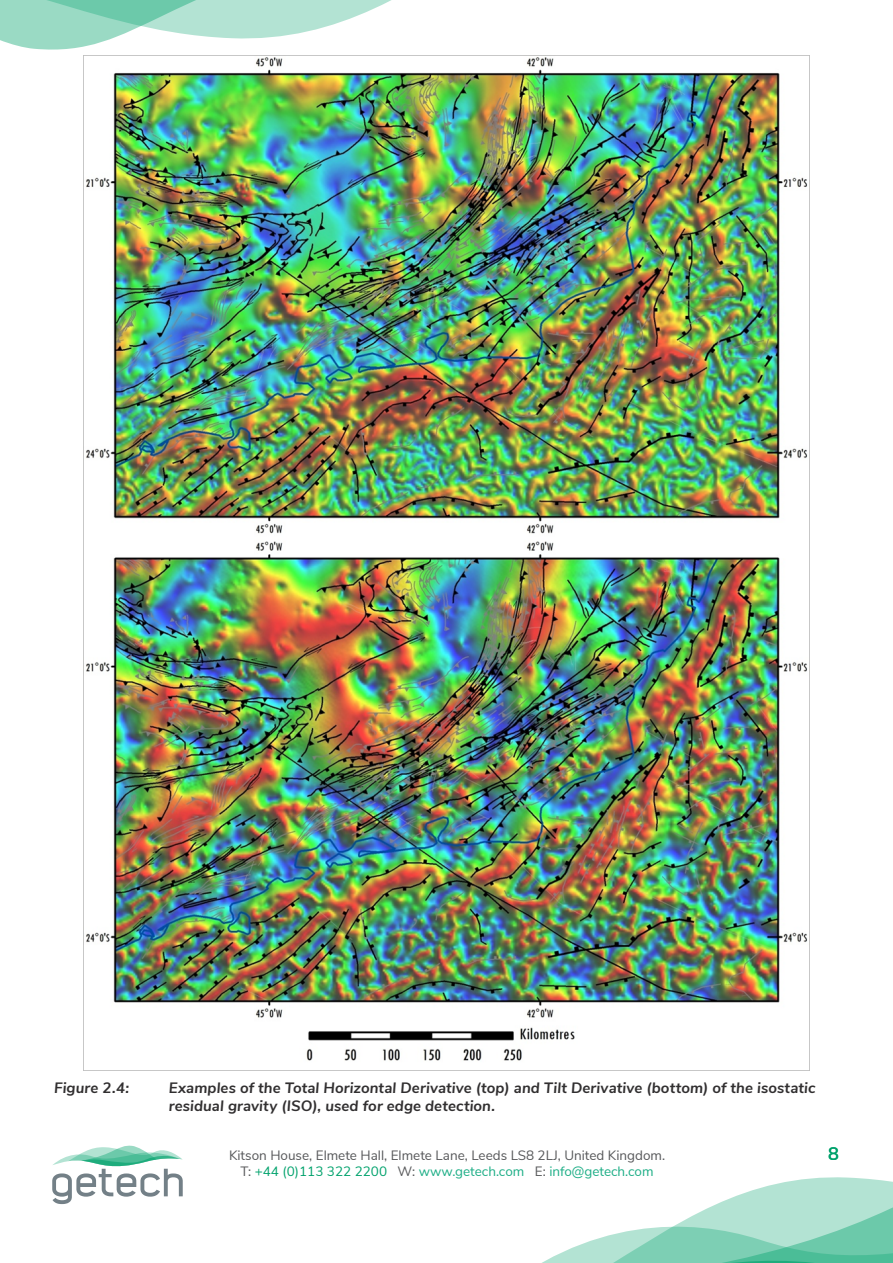
<style>
.page{position:relative;width:893px;height:1263px;background:#fff}
.page>*{position:absolute;margin:0;border:0;box-sizing:border-box;transform-origin:0 0}
.t1{font:600 18px "Nunito Sans";color:#00a26c}
.Main_Figure_Caption{font:italic 700 15px/18px "Nunito Sans";letter-spacing:.01em;color:#312f30}
.t2{font:13.5px/16.2px "Nunito Sans";color:#57585a;text-align:center}
.s1{color:#00a26c}
.s2{color:#1dae86}
</style>
<div class="page">
<svg style="left:52px;top:1145px;width:131px;height:59px"></svg>
<svg style="left:0;top:0;width:391px;height:50px"></svg>
<svg style="left:542px;top:1177px;width:351px;height:86px"></svg>
<img style="left:83px;top:55px;width:727px;height:1016px">
<p class="Main_Figure_Caption" style="left:54px;top:1078px;width:77px">Figure 2.4:</p>
<p class="Main_Figure_Caption" style="left:169px;top:1078px;width:648px">Examples of the Total Horizontal Derivative (top) and Tilt Derivative (bottom) of the isostatic residual gravity (ISO), used for edge detection.</p>
<p class="t2" style="left:229px;top:1146px;width:438px">Kitson House, Elmete Hall, Elmete Lane, Leeds LS8 2LJ, United Kingdom.<br>T: <span class="s1">+44 (0)113 322 2200</span> W: <span class="s2">www.getech.com</span> E: <span class="s2">info@getech.com</span></p>
<p class="t1" style="left:828px;top:1140px;width:12px">8</p>
</div>
